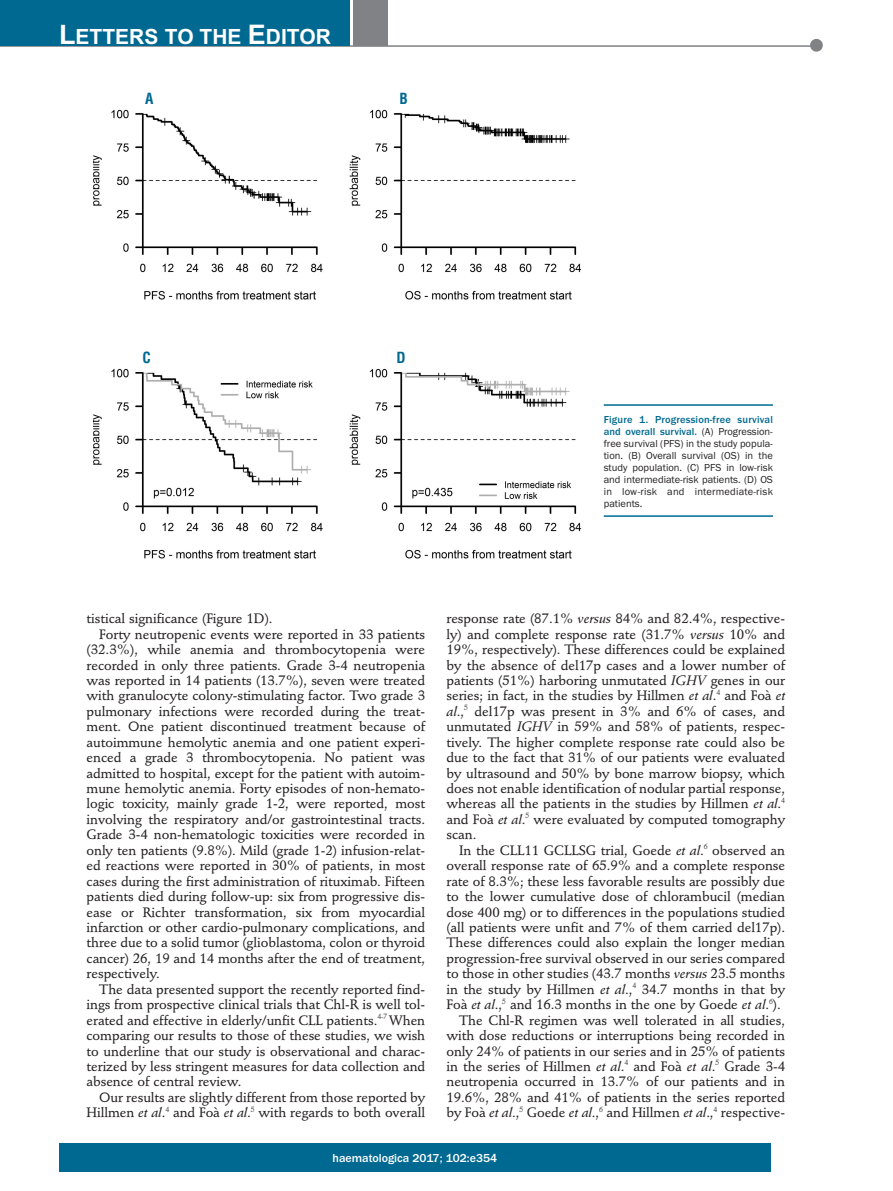
<style>
.page{position:relative;width:893px;height:1191px;background:#fff}
.page>*{position:absolute;margin:0;border:0;box-sizing:border-box;transform-origin:0 0}
.t1{font:700 21px "Arial";color:#fff}
.t2{font:700 condensed 15px "Helvetica";color:#006991}
.t3{font:500 13.5px/15.5px "Stempel Schneidler";letter-spacing:-.005em;color:#231f20;text-align:justify}
.t4{font:500 12px "Franklin Gothic";color:#fff}
.t5{font:10.5px/12px "Franklin Gothic";letter-spacing:.005em;color:#231f20;text-align:justify}
.s1{font-size:27px}
.s2{font-weight:500;color:#006991}
.s3{font-family:"Stempel Schneidler Med";font-weight:400;font-style:italic}
</style>
<div class="page">
<div style="left:59px;top:1143px;width:712px;height:28px;background:#006991"></div>
<hr style="left:0;top:45px;width:820px;height:2px;background:#808285">
<div style="left:810px;top:39px;width:13px;height:13px;background:#808285;border-radius:50%"></div>
<div style="left:354px;top:0;width:34px;height:45px;background:#808285"></div>
<div style="left:0;top:0;width:350px;height:45px;background:#006991"></div>
<img style="left:93px;top:109px;width:511px;height:450px">
<hr style="left:604px;top:404px;width:169px;height:2px;background:#006991">
<hr style="left:604px;top:515px;width:169px;height:2px;background:#006991">
<h1 class="t1" style="left:59px;top:25px;width:273px"><span class="s1">L</span>ETTERS TO THE <span class="s1">E</span>DITOR</h1>
<p class="t2" style="left:145px;top:90px;width:10px">A</p>
<p class="t2" style="left:400px;top:90px;width:10px">B</p>
<p class="t2" style="left:142px;top:349px;width:10px">C</p>
<p class="t2" style="left:397px;top:349px;width:11px">D</p>
<p class="t5" style="left:604px;top:413px;width:171px"><span class="s2">Figure 1. Progression-free survival and overall survival.</span> (A) Progression&shy;free survival (PFS) in the study popula&shy;tion. (B) Overall survival (OS) in the study population. (C) PFS in low-risk and intermediate-risk patients. (D) OS in low-risk and intermediate-risk patients.</p>
<p class="t3" style="left:87px;top:612px;width:188px">tistical significance (Figure 1D).</p>
<p class="t3" style="left:99px;top:627px;width:327px">Forty neutropenic events were reported in 33 patients</p>
<p class="t3" style="left:87px;top:643px;width:340px">(32.3%), while anemia and thrombocytopenia were</p>
<p class="t3" style="left:87px;top:658px;width:340px">recorded in only three patients. Grade 3-4 neutropenia</p>
<p class="t3" style="left:87px;top:674px;width:340px">was reported in 14 patients (13.7%), seven were treated</p>
<p class="t3" style="left:87px;top:689px;width:340px">with granulocyte colony-stimulating factor. Two grade 3</p>
<p class="t3" style="left:87px;top:705px;width:340px">pulmonary infections were recorded during the treat-</p>
<p class="t3" style="left:87px;top:720px;width:340px">ment. One patient discontinued treatment because of</p>
<p class="t3" style="left:87px;top:735px;width:340px">autoimmune hemolytic anemia and one patient experi-</p>
<p class="t3" style="left:87px;top:751px;width:340px">enced a grade 3 thrombocytopenia. No patient was</p>
<p class="t3" style="left:87px;top:766px;width:340px">admitted to hospital, except for the patient with autoim-</p>
<p class="t3" style="left:87px;top:782px;width:340px">mune hemolytic anemia. Forty episodes of non-hemato-</p>
<p class="t3" style="left:87px;top:797px;width:340px">logic toxicity, mainly grade 1-2, were reported, most</p>
<p class="t3" style="left:87px;top:813px;width:340px">involving the respiratory and/or gastrointestinal tracts.</p>
<p class="t3" style="left:87px;top:828px;width:340px">Grade 3-4 non-hematologic toxicities were recorded in</p>
<p class="t3" style="left:87px;top:843px;width:340px">only ten patients (9.8%). Mild (grade 1-2) infusion-relat-</p>
<p class="t3" style="left:87px;top:859px;width:340px">ed reactions were reported in 30% of patients, in most</p>
<p class="t3" style="left:87px;top:874px;width:340px">cases during the first administration of rituximab. Fifteen</p>
<p class="t3" style="left:87px;top:890px;width:340px">patients died during follow-up: six from progressive dis-</p>
<p class="t3" style="left:87px;top:905px;width:340px">ease or Richter transformation, six from myocardial</p>
<p class="t3" style="left:87px;top:921px;width:340px">infarction or other cardio-pulmonary complications, and</p>
<p class="t3" style="left:87px;top:936px;width:340px">three due to a solid tumor (glioblastoma, colon or thyroid</p>
<p class="t3" style="left:87px;top:951px;width:340px">cancer) 26, 19 and 14 months after the end of treatment,</p>
<p class="t3" style="left:87px;top:967px;width:75px">respectively.</p>
<p class="t3" style="left:99px;top:982px;width:327px">The data presented support the recently reported find-</p>
<p class="t3" style="left:87px;top:998px;width:340px">ings from prospective clinical trials that Chl-R is well tol-</p>
<p class="t3" style="left:87px;top:1013px;width:340px">erated and effective in elderly/unfit CLL patients.<sup>4-7</sup> When</p>
<p class="t3" style="left:87px;top:1029px;width:340px">comparing our results to those of these studies, we wish</p>
<p class="t3" style="left:87px;top:1044px;width:340px">to underline that our study is observational and charac-</p>
<p class="t3" style="left:87px;top:1060px;width:340px">terized by less stringent measures for data collection and</p>
<p class="t3" style="left:87px;top:1075px;width:156px">absence of central review.</p>
<p class="t3" style="left:99px;top:1090px;width:327px">Our results are slightly different from those reported by</p>
<p class="t3" style="left:87px;top:1106px;width:340px">Hillmen <span class="s3">et al</span>.<sup>4</sup> and Foà <span class="s3">et al</span>.<sup>5</sup> with regards to both overall</p>
<p class="t3" style="left:446px;top:612px;width:340px">response rate (87.1% <span class="s3">versus</span> 84% and 82.4%, respective&shy;ly) and complete response rate (31.7% <span class="s3">versus</span> 10% and 19%, respectively). These differences could be explained by the absence of del17p cases and a lower number of patients (51%) harboring unmutated <span class="s3">IGHV</span> genes in our series; in fact, in the studies by Hillmen <span class="s3">et al</span>.<sup>4</sup> and Foà <span class="s3">et al</span>.,<sup>5</sup> del17p was present in 3% and 6% of cases, and unmutated <span class="s3">IGHV</span> in 59% and 58% of patients, respec&shy;tively. The higher complete response rate could also be due to the fact that 31% of our patients were evaluated by ultrasound and 50% by bone marrow biopsy, which does not enable identification of nodular partial response, whereas all the patients in the studies by Hillmen <span class="s3">et al</span>.<sup>4 </sup>and Foà <span class="s3">et al</span>.<sup>5</sup> were evaluated by computed tomography scan.</p>
<p class="t3" style="left:459px;top:843px;width:327px">In the CLL11 GCLLSG trial, Goede <span class="s3">et al</span>.<sup>6</sup> observed an</p>
<p class="t3" style="left:446px;top:859px;width:340px">overall response rate of 65.9% and a complete response</p>
<p class="t3" style="left:446px;top:874px;width:340px">rate of 8.3%; these less favorable results are possibly due</p>
<p class="t3" style="left:446px;top:890px;width:340px">to the lower cumulative dose of chlorambucil (median</p>
<p class="t3" style="left:446px;top:905px;width:340px">dose 400 mg) or to differences in the populations studied</p>
<p class="t3" style="left:446px;top:921px;width:340px">(all patients were unfit and 7% of them carried del17p).</p>
<p class="t3" style="left:446px;top:936px;width:340px">These differences could also explain the longer median</p>
<p class="t3" style="left:446px;top:951px;width:340px">progression-free survival observed in our series compared</p>
<p class="t3" style="left:446px;top:967px;width:340px">to those in other studies (43.7 months <span class="s3">versus</span> 23.5 months</p>
<p class="t3" style="left:446px;top:982px;width:340px">in the study by Hillmen <span class="s3">et al</span>.,<sup>4</sup> 34.7 months in that by</p>
<p class="t3" style="left:446px;top:998px;width:336px">Foà <span class="s3">et al</span>.,<sup>5</sup> and 16.3 months in the one by Goede <span class="s3">et al</span>.<sup>6</sup>).</p>
<p class="t3" style="left:459px;top:1013px;width:327px">The Chl-R regimen was well tolerated in all studies,</p>
<p class="t3" style="left:446px;top:1029px;width:340px">with dose reductions or interruptions being recorded in</p>
<p class="t3" style="left:446px;top:1044px;width:340px">only 24% of patients in our series and in 25% of patients</p>
<p class="t3" style="left:446px;top:1060px;width:340px">in the series of Hillmen <span class="s3">et al</span>.<sup>4</sup> and Foà <span class="s3">et al</span>.<sup>5</sup> Grade 3-4</p>
<p class="t3" style="left:446px;top:1075px;width:340px">neutropenia occurred in 13.7% of our patients and in</p>
<p class="t3" style="left:446px;top:1090px;width:340px">19.6%, 28% and 41% of patients in the series reported</p>
<p class="t3" style="left:446px;top:1106px;width:340px">by Foà <span class="s3">et al</span>.,<sup>5</sup> Goede <span class="s3">et al</span>.,<sup>6</sup> and Hillmen <span class="s3">et al</span>.,<sup>4</sup> respective-</p>
<p class="t4" style="left:333px;top:1150px;width:166px">haematologica 2017; 102:e354</p>
</div>
